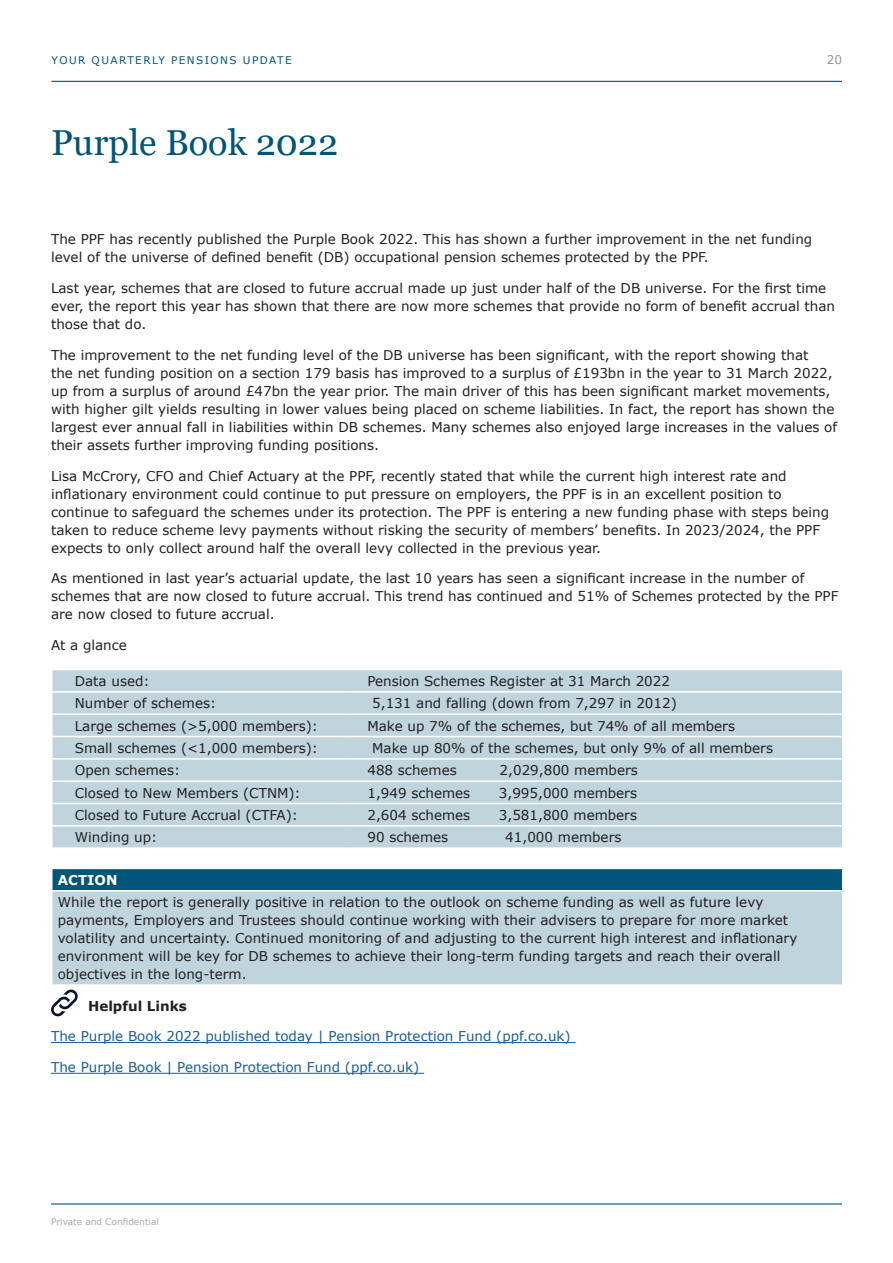
<style>
.page{position:relative;width:893px;height:1263px;background:#fff}
.page>*{position:absolute;margin:0;border:0;box-sizing:border-box;transform-origin:0 0}
.SP_Title_Heading_Con{font:36px "Georgia";color:#005578}
.SP_Body{font:13.5px/18px "Verdana";color:#231f20}
.SP_Table_Text{font:13.5px/18px "Verdana";color:#231f20}
.SP_Body-2{font:13.5px "Verdana";color:#175d9e}
.SP_Body-3{font:700 13.5px "Verdana";color:#231f20}
.SP_Table_Text_White{font:700 13.5px "Verdana";color:#fff}
.t1{font:12px "Verdana";color:#939598}
.t2{font:10.5px "Verdana";letter-spacing:.135em;color:#005578}
.t3{font:9px "Verdana";color:#a8a9ad}
</style>
<div class="page">
<hr style="left:51px;top:81px;width:791px;height:1px;background:#005578">
<hr style="left:51px;top:1203px;width:791px;height:1px;background:#005578">
<hr style="left:51px;top:1042px;width:524px;height:1px;background:#175d9e">
<hr style="left:51px;top:1073px;width:373px;height:1px;background:#175d9e">
<div style="left:53px;top:670px;width:789px;height:177px;background:#bfd4dd"></div>
<hr style="left:51px;top:691px;width:293px;height:2px;background:#fff">
<hr style="left:344px;top:691px;width:499px;height:2px;background:#fff">
<hr style="left:51px;top:713px;width:293px;height:2px;background:#fff">
<hr style="left:344px;top:713px;width:499px;height:2px;background:#fff">
<hr style="left:51px;top:736px;width:293px;height:1px;background:#fff">
<hr style="left:344px;top:736px;width:499px;height:1px;background:#fff">
<hr style="left:51px;top:758px;width:293px;height:2px;background:#fff">
<hr style="left:344px;top:758px;width:499px;height:2px;background:#fff">
<hr style="left:51px;top:780px;width:293px;height:2px;background:#fff">
<hr style="left:344px;top:780px;width:499px;height:2px;background:#fff">
<hr style="left:51px;top:803px;width:293px;height:1px;background:#fff">
<hr style="left:344px;top:803px;width:499px;height:1px;background:#fff">
<hr style="left:51px;top:825px;width:293px;height:1px;background:#fff">
<hr style="left:344px;top:825px;width:499px;height:1px;background:#fff">
<div style="left:52px;top:868px;width:791px;height:23px;background:#005578"></div>
<div style="left:52px;top:891px;width:791px;height:94px;background:#bfd4dd"></div>
<hr style="left:51px;top:868px;width:792px;height:1px;background:#fff">
<hr style="left:51px;top:869px;width:2px;height:21px;background:#fff">
<svg style="left:842px;top:869px;width:1px;height:21px"></svg>
<hr style="left:51px;top:890px;width:792px;height:1px;background:#fff">
<hr style="left:51px;top:891px;width:2px;height:93px;background:#fff">
<hr style="left:842px;top:891px;width:1px;height:93px;background:#fff">
<hr style="left:51px;top:984px;width:792px;height:2px;background:#fff">
<svg style="left:51px;top:989px;width:27px;height:27px"></svg>
<p class="t2" style="left:52px;top:53px;width:242px">YOUR QUARTERLY PENSIONS UPDATE</p>
<p class="t1" style="left:827px;top:51px;width:17px">20</p>
<p class="SP_Title_Heading_Con" style="left:51px;top:121px;width:289px">Purple Book 2022</p>
<p class="SP_Body" style="left:51px;top:230px;width:763px">The PPF has recently published the Purple Book 2022. This has shown a further improvement in the net funding level of the universe of defined benefit (DB) occupational pension schemes protected by the PPF.</p>
<p class="SP_Body" style="left:51px;top:279px;width:786px">Last year, schemes that are closed to future accrual made up just under half of the DB universe. For the first time ever, the report this year has shown that there are now more schemes that provide no form of benefit accrual than those that do.</p>
<p class="SP_Body" style="left:51px;top:346px;width:788px">The improvement to the net funding level of the DB universe has been significant, with the report showing that<br>the net funding position on a section 179 basis has improved to a surplus of £193bn in the year to 31 March 2022, up from a surplus of around £47bn the year prior. The main driver of this has been significant market movements, with higher gilt yields resulting in lower values being placed on scheme liabilities. In fact, the report has shown the largest ever annual fall in liabilities within DB schemes. Many schemes also enjoyed large increases in the values of their assets further improving funding positions.</p>
<p class="SP_Body" style="left:51px;top:466px;width:780px">Lisa McCrory, CFO and Chief Actuary at the PPF, recently stated that while the current high interest rate and inflationary environment could continue to put pressure on employers, the PPF is in an excellent position to continue to safeguard the schemes under its protection. The PPF is entering a new funding phase with steps being taken to reduce scheme levy payments without risking the security of members’ benefits. In 2023/2024, the PPF expects to only collect around half the overall levy collected in the previous year.</p>
<p class="SP_Body" style="left:51px;top:569px;width:789px">As mentioned in last year’s actuarial update, the last 10 years has seen a significant increase in the number of schemes that are now closed to future accrual. This trend has continued and 51% of Schemes protected by the PPF are now closed to future accrual.</p>
<p class="SP_Body" style="left:51px;top:636px;width:77px">At a glance</p>
<p class="SP_Body" style="left:75px;top:672px;width:76px">Data used:</p>
<p class="SP_Body" style="left:367px;top:672px;width:304px">Pension Schemes Register at 31 March 2022</p>
<p class="SP_Body" style="left:75px;top:694px;width:143px">Number of schemes:</p>
<p class="SP_Body" style="left:372px;top:694px;width:306px">5,131 and falling (down from 7,297 in 2012)</p>
<p class="SP_Body" style="left:75px;top:716px;width:245px">Large schemes (&gt;5,000 members):</p>
<p class="SP_Body" style="left:367px;top:716px;width:369px">Make up 7% of the schemes, but 74% of all members</p>
<p class="SP_Body" style="left:75px;top:739px;width:245px">Small schemes (&lt;1,000 members):</p>
<p class="SP_Body" style="left:372px;top:739px;width:402px">Make up 80% of the schemes, but only 9% of all members</p>
<p class="SP_Body" style="left:75px;top:761px;width:107px">Open schemes:</p>
<p class="SP_Body" style="left:367px;top:761px;width:91px">488 schemes</p>
<p class="SP_Body" style="left:500px;top:761px;width:140px">2,029,800 members</p>
<p class="SP_Body" style="left:75px;top:783px;width:227px">Closed to New Members (CTNM):</p>
<p class="SP_Body" style="left:367px;top:783px;width:104px">1,949 schemes</p>
<p class="SP_Body" style="left:499px;top:783px;width:140px">3,995,000 members</p>
<p class="SP_Body" style="left:75px;top:806px;width:225px">Closed to Future Accrual (CTFA):</p>
<p class="SP_Body" style="left:367px;top:806px;width:104px">2,604 schemes</p>
<p class="SP_Body" style="left:499px;top:806px;width:140px">3,581,800 members</p>
<p class="SP_Body" style="left:75px;top:828px;width:84px">Winding up:</p>
<p class="SP_Body" style="left:367px;top:828px;width:82px">90 schemes</p>
<p class="SP_Body" style="left:505px;top:828px;width:118px">41,000 members</p>
<p class="SP_Table_Text_White" style="left:58px;top:870px;width:61px">ACTION</p>
<p class="SP_Table_Text" style="left:58px;top:893px;width:741px">While the report is generally positive in relation to the outlook on scheme funding as well as future levy payments, Employers and Trustees should continue working with their advisers to prepare for more market volatility and uncertainty. Continued monitoring of and adjusting to the current high interest and inflationary environment will be key for DB schemes to achieve their long-term funding targets and reach their overall objectives in the long-term.</p>
<p class="SP_Body-3" style="left:88px;top:996px;width:100px">Helpful Links</p>
<p class="SP_Body-2" style="left:51px;top:1027px;width:521px">The Purple Book 2022 published today | Pension Protection Fund (ppf.co.uk)</p>
<p class="SP_Body-2" style="left:51px;top:1058px;width:370px">The Purple Book | Pension Protection Fund (ppf.co.uk)</p>
<p class="t3" style="left:51px;top:1215px;width:109px">Private and Confidential</p>
</div>
